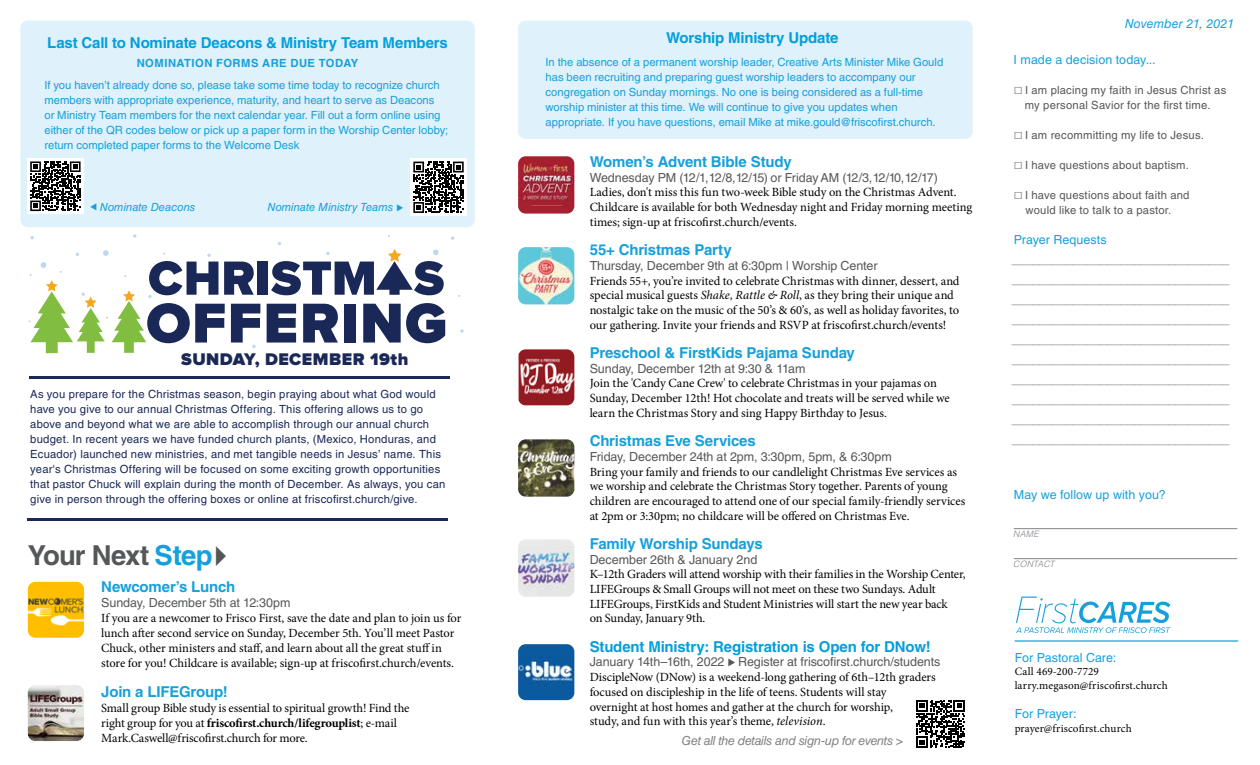
<style>
.page{position:relative;width:1260px;height:765px;background:#fff}
.page>*{position:absolute;margin:0;border:0;box-sizing:border-box;transform-origin:0 0}
.t1{font:700 27.5px "Helvetica LT Std";letter-spacing:-.03em;color:#555759}
.t2{font:900 17.5px "Proxima Nova";letter-spacing:.025em;color:#1a2858}
.t3{font:700 15px "Helvetica LT Std";letter-spacing:-.015em;color:#16a0db}
.t4{font:700 15px "Helvetica LT Std";letter-spacing:-.01em;color:#049fda}
.t5{font:12.5px/14.8px "Minion Pro";letter-spacing:-.005em;color:#000}
.t6{font:12.5px/20px "Proxima Nova";color:#808285;text-align:justify}
.t7{font:12.5px "Helvetica LT Std";letter-spacing:-.005em;color:#555759}
.t8{font:12.5px "Helvetica LT Std";letter-spacing:.005em;color:#16a0db}
.t9{font:12.5px "Helvetica LT Std";letter-spacing:-.03em;color:#555759}
.t10{font:italic 12.5px "Helvetica LT Std";letter-spacing:-.03em;color:#808285}
.t11{font:italic 12.5px "Helvetica LT Std";color:#16a0db}
.t12{font:11.25px/15px "Helvetica LT Std";color:#16a0db}
.t13{font:11.25px/15px "Helvetica LT Std";letter-spacing:.02em;color:#1a2858}
.t14{font:11.25px/15px "Helvetica LT Std";letter-spacing:.02em;color:#555759;text-align:center}
.t15{font:11.25px/13.8px "Minion Pro";letter-spacing:.01em;color:#000}
.t16{font:italic 11.25px "Helvetica LT Std";letter-spacing:-.005em;color:#16a0db}
.t17{font:700 11.25px "Helvetica LT Std";letter-spacing:.04em;color:#16a0db}
.t18{font:italic 300 8.75px "Helvetica LT Std";letter-spacing:.01em;color:#808285}
.s1{font-family:"Proxima Nova";font-style:normal}
.s2{color:#16a0db}
.s3{font-weight:700}
.s4{font-style:italic}
.s5{font-family:"Proxima Nova"}
.s6{font-family:"Proxima Nova";font-size:12.5px;color:#808285}
</style>
<div class="page">
<svg style="left:460px;top:329px;width:4px;height:4px"></svg>
<div style="left:258px;top:262px;width:10px;height:33px;background:#1a2858"></div>
<svg style="left:29px;top:250px;width:231px;height:103px"></svg>
<svg style="left:267px;top:304px;width:29px;height:39px"></svg>
<svg style="left:303px;top:304px;width:35px;height:39px"></svg>
<div style="left:344px;top:304px;width:12px;height:39px;background:#1a2858"></div>
<svg style="left:363px;top:303px;width:82px;height:40px"></svg>
<svg style="left:271px;top:235px;width:173px;height:60px"></svg>
<hr style="left:27px;top:518px;width:421px;height:2px;background:#1a2858">
<hr style="left:29px;top:376px;width:421px;height:3px;background:#1a2858">
<hr style="left:1014px;top:528px;width:223px;height:1px;background:#808285">
<hr style="left:1014px;top:558px;width:223px;height:1px;background:#808285">
<svg style="left:1016px;top:597px;width:154px;height:36px"></svg>
<hr style="left:1015px;top:640px;width:223px;height:2px;background:#16a0db">
<svg style="left:916px;top:700px;width:49px;height:48px"></svg>
<img style="left:28px;top:582px;width:56px;height:56px">
<div style="left:20px;top:21px;width:455px;height:206px;background:#dff1fa;border-radius:8px"></div>
<div style="left:27px;top:158px;width:57px;height:56px;background:#fff"></div>
<svg style="left:30px;top:161px;width:51px;height:50px"></svg>
<div style="left:410px;top:158px;width:57px;height:58px;background:#fff"></div>
<svg style="left:413px;top:162px;width:51px;height:51px"></svg>
<img style="left:518px;top:644px;width:56px;height:56px">
<img style="left:518px;top:247px;width:56px;height:57px">
<img style="left:518px;top:156px;width:56px;height:58px">
<img style="left:518px;top:539px;width:56px;height:58px">
<img style="left:519px;top:349px;width:55px;height:56px">
<img style="left:28px;top:685px;width:56px;height:56px">
<img style="left:518px;top:439px;width:56px;height:58px">
<div style="left:518px;top:21px;width:455px;height:118px;background:#dff1fa;border-radius:8px"></div>
<p class="t4" style="left:47px;top:34px;width:402px">Last Call to Nominate Deacons &amp; Ministry Team Members</p>
<p class="t17" style="left:137px;top:56px;width:223px">NOMINATION FORMS ARE DUE TODAY</p>
<p class="t12" style="left:44px;top:78px;width:405px">If you haven’t already done so, please take some time today to recognize church members with appropriate experience, maturity, and heart to serve as Deacons<br>or Ministry Team members for the next calendar year. Fill out a form online using either of the QR codes below or pick up a paper form in the Worship Center lobby; return completed paper forms to the Welcome Desk</p>
<p class="t16" style="left:91px;top:201px;width:106px"><span class="s1">⊳</span> Nominate Deacons</p>
<p class="t16" style="left:267px;top:201px;width:137px">Nominate Ministry Teams <span class="s1">⊲</span></p>
<h2 class="t2" style="left:181px;top:349px;width:229px">SUNDAY, DECEMBER 19th</h2>
<p class="t13" style="left:30px;top:387px;width:417px">As you prepare for the Christmas season, begin praying about what God would have you give to our annual Christmas Offering. This offering allows us to go above and beyond what we are able to accomplish through our annual church budget. In recent years we have funded church plants, (Mexico, Honduras, and Ecuador) launched new ministries, and met tangible needs in Jesus’ name. This year's Christmas Offering will be focused on some exciting growth opportunities that pastor Chuck will explain during the month of December. As always, you can give in person through the offering boxes or online at friscofirst.church/give.</p>
<h1 class="t1" style="left:28px;top:538px;width:186px">Your Next <span class="s2">Step</span></h1>
<p class="t3" style="left:101px;top:578px;width:136px">Newcomer’s Lunch</p>
<p class="t7" style="left:101px;top:596px;width:191px">Sunday, December 5th at 12:30pm</p>
<p class="t5" style="left:101px;top:611px;width:362px">If you are a newcomer to Frisco First, save the date and plan to join us for lunch after second service on Sunday, December 5th. You’ll meet Pastor Chuck, other ministers and staff, and learn about all the great stuff in store for you! Childcare is available; sign-up at friscofirst.church/events.</p>
<p class="t3" style="left:101px;top:683px;width:128px">Join a LIFEGroup!</p>
<p class="t5" style="left:101px;top:701px;width:310px">Small group Bible study is essential to spiritual growth! Find the right group for you at <span class="s3">friscofirst.church/lifegrouplist</span>; e-mail<br>Mark.Caswell@friscofirst.church for more.</p>
<p class="t4" style="left:666px;top:29px;width:174px">Worship Ministry Update</p>
<p class="t12" style="left:546px;top:54px;width:399px">In the absence of a permanent worship leader, Creative Arts Minister Mike Gould has been recruiting and preparing guest worship leaders to accompany our congregation on Sunday mornings. No one is being considered as a full-time worship minister at this time. We will continue to give you updates when appropriate. If you have questions, email Mike at mike.gould@friscofirst.church.</p>
<p class="t3" style="left:590px;top:153px;width:204px">Women’s Advent Bible Study</p>
<p class="t9" style="left:590px;top:170px;width:350px">Wednesday PM (12/1, 12/8,12/15) or Friday AM (12/3, 12/10,12/17)</p>
<p class="t5" style="left:590px;top:185px;width:384px">Ladies, don't miss this fun two-week Bible study on the Christmas Advent.<br>Childcare is available for both Wednesday night and Friday morning meeting times; sign-up at friscofirst.church/events.</p>
<p class="t3" style="left:590px;top:241px;width:144px">55+ Christmas Party</p>
<p class="t7" style="left:590px;top:258px;width:289px">Thursday, December 9th at 6:30pm | Worship Center</p>
<p class="t5" style="left:590px;top:273px;width:371px">Friends 55+, you’re invited to celebrate Christmas with dinner, dessert, and special musical guests <span class="s4">Shake, Rattle &amp; Roll</span>, as they bring their unique and nostalgic take on the music of the 50’s &amp; 60’s, as well as holiday favorites, to our gathering. Invite your friends and RSVP at friscofirst.church/events!</p>
<p class="t3" style="left:590px;top:344px;width:267px">Preschool &amp; FirstKids Pajama Sunday</p>
<p class="t7" style="left:590px;top:361px;width:217px">Sunday, December 12th at 9:30 &amp; 11am</p>
<p class="t5" style="left:590px;top:376px;width:362px">Join the 'Candy Cane Crew' to celebrate Christmas in your pajamas on<br>Sunday, December 12th! Hot chocolate and treats will be served while we learn the Christmas Story and sing Happy Birthday to Jesus.</p>
<p class="t3" style="left:590px;top:432px;width:168px">Christmas Eve Services</p>
<p class="t7" style="left:590px;top:449px;width:304px">Friday, December 24th at 2pm, 3:30pm, 5pm, &amp; 6:30pm</p>
<p class="t5" style="left:590px;top:464px;width:377px">Bring your family and friends to our candlelight Christmas Eve services as we worship and celebrate the Christmas Story together. Parents of young children are encouraged to attend one of our special family-friendly services at 2pm or 3:30pm; no childcare will be offered on Christmas Eve.</p>
<p class="t3" style="left:590px;top:535px;width:175px">Family Worship Sundays</p>
<p class="t7" style="left:590px;top:552px;width:169px">December 26th &amp; January 2nd</p>
<p class="t5" style="left:590px;top:567px;width:378px">K–12th Graders will attend worship with their families in the Worship Center, LIFEGroups &amp; Small Groups will not meet on these two Sundays. Adult LIFEGroups, FirstKids and Student Ministries will start the new year back<br>on Sunday, January 9th.</p>
<p class="t4" style="left:590px;top:637px;width:343px">Student Ministry: Registration is Open for DNow!</p>
<p class="t7" style="left:590px;top:655px;width:352px">January 14th–16th, 2022 <span class="s5">⊲</span> Register at friscofirst.church/students</p>
<p class="t5" style="left:590px;top:670px;width:348px">DiscipleNow (DNow) is a weekend-long gathering of 6th–12th graders focused on discipleship in the life of teens. Students will stay overnight at host homes and gather at the church for worship,<br>study, and fun with this year’s theme, <span class="s4">television</span>.</p>
<p class="t10" style="left:682px;top:733px;width:223px">Get all the details and sign-up for events &gt;</p>
<p class="t11" style="left:1125px;top:17px;width:111px">November 21, 2021</p>
<p class="t8" style="left:1014px;top:52px;width:143px">I made a decision today...</p>
<p class="t14" style="left:1014px;top:83px;width:214px"><span class="s6">☐</span> I am placing my faith in Jesus Christ as my personal Savior for the first time.</p>
<p class="t14" style="left:1014px;top:128px;width:191px"><span class="s6">☐</span> I am recommitting my life to Jesus.</p>
<p class="t14" style="left:1014px;top:158px;width:176px"><span class="s6">☐</span> I have questions about baptism.</p>
<p class="t14" style="left:1026px;top:188px;width:165px;text-align:left;text-indent:-12px"><span class="s6">☐</span> I have questions about faith and would like to talk to a pastor.</p>
<p class="t8" style="left:1014px;top:232px;width:94px">Prayer Requests</p>
<p class="t6" style="left:1012px;top:250px;width:219px">________________________________ ________________________________ ________________________________ ________________________________ ________________________________ ________________________________ ________________________________ ________________________________ ________________________________ ________________________________</p>
<p class="t8" style="left:1014px;top:487px;width:153px">May we follow up with you?</p>
<p class="t18" style="left:1013px;top:528px;width:27px">NAME</p>
<p class="t18" style="left:1013px;top:558px;width:43px">CONTACT</p>
<p class="t8" style="left:1015px;top:650px;width:103px">For Pastoral Care:</p>
<p class="t15" style="left:1015px;top:665px;width:155px">Call 469-200-7729 larry.megason@friscofirst.church</p>
<p class="t8" style="left:1015px;top:706px;width:63px">For Prayer:</p>
<p class="t15" style="left:1015px;top:721px;width:119px">prayer@friscofirst.church</p>
</div>
